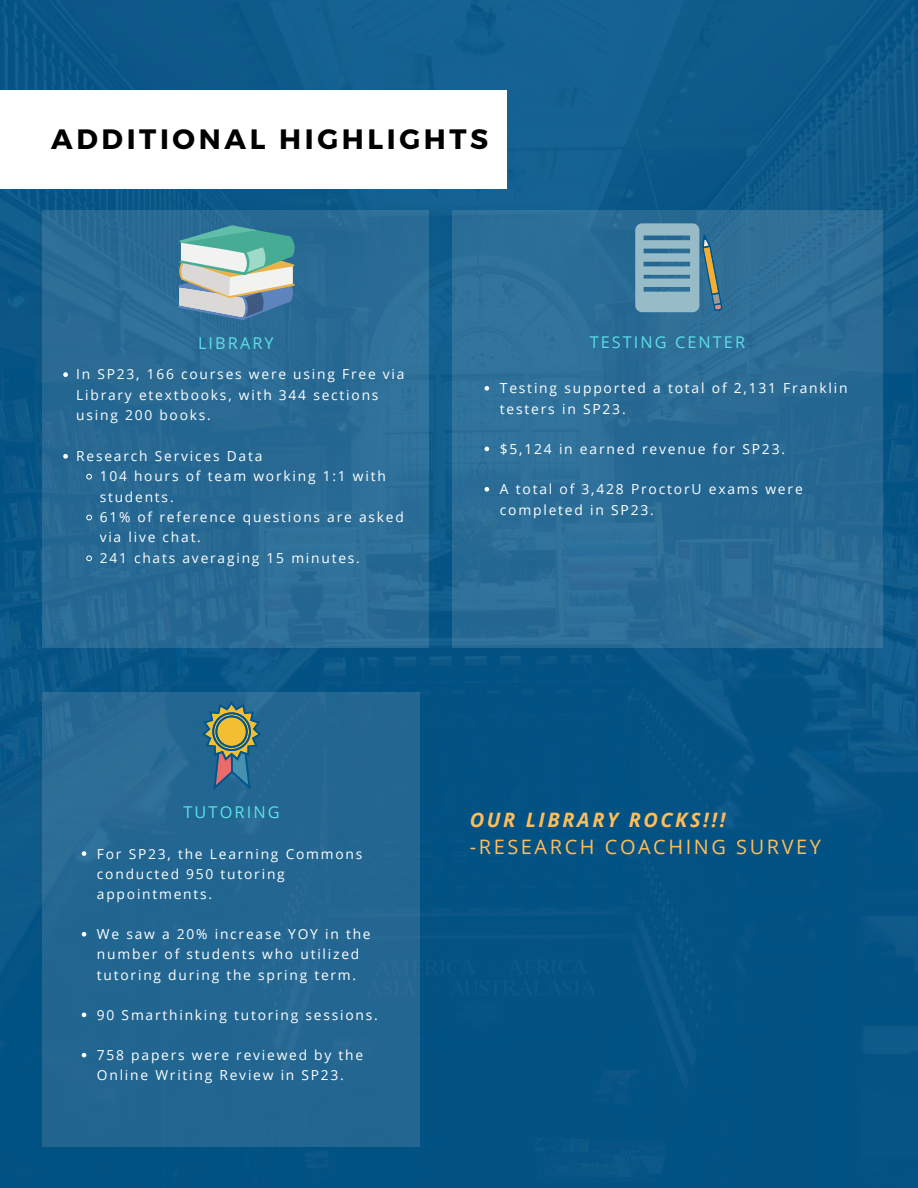
<style>
.page{position:relative;width:918px;height:1188px;background:#fff}
.page>*{position:absolute;margin:0;border:0;box-sizing:border-box;transform-origin:0 0}
.t1{font:700 28.05px "Montserrat";letter-spacing:.13em;color:#000}
.t2{font:19.95px "Open Sans";letter-spacing:.13em;color:#ffbd59}
.t3{font:italic 700 19.95px "Open Sans";letter-spacing:.13em;color:#ffbd59}
.t4{font:16.35px "Open Sans";letter-spacing:.13em;color:#5ce1e6}
.t5{font:16.2px "Open Sans";letter-spacing:.13em;color:#5ce1e6}
.t6{font:13.8px/20.1px "Open Sans";letter-spacing:.13em;color:#fff}
</style>
<div class="page">
<img style="left:0;top:0;width:918px;height:1188px">
<div style="left:0;top:90px;width:506px;height:98px;background:#fff"></div>
<div style="left:43px;top:210px;width:386px;height:437px;background:#296a94"></div>
<div style="left:452px;top:210px;width:431px;height:437px;background:#2b6d96"></div>
<div style="left:43px;top:692px;width:377px;height:454px;background:#226691"></div>
<svg style="left:635px;top:223px;width:88px;height:89px"></svg>
<svg style="left:202px;top:701px;width:59px;height:89px"></svg>
<svg style="left:485px;top:386px;width:4px;height:5px"></svg>
<svg style="left:485px;top:447px;width:4px;height:4px"></svg>
<svg style="left:485px;top:487px;width:4px;height:5px"></svg>
<svg style="left:82px;top:851px;width:4px;height:5px"></svg>
<svg style="left:82px;top:932px;width:4px;height:5px"></svg>
<svg style="left:82px;top:1013px;width:4px;height:4px"></svg>
<svg style="left:82px;top:1053px;width:4px;height:4px"></svg>
<svg style="left:63px;top:372px;width:5px;height:5px"></svg>
<svg style="left:63px;top:454px;width:5px;height:5px"></svg>
<svg style="left:86px;top:474px;width:6px;height:6px"></svg>
<svg style="left:86px;top:515px;width:6px;height:5px"></svg>
<svg style="left:86px;top:555px;width:6px;height:6px"></svg>
<svg style="left:178px;top:226px;width:117px;height:94px"></svg>
<p class="t1" style="left:51px;top:121px;width:439px">ADDITIONAL HIGHLIGHTS</p>
<p class="t5" style="left:198px;top:331px;width:77px">LIBRARY</p>
<p class="t6" style="left:76px;top:364px;width:330px">In SP23, 166 courses were using Free via<br>Library etextbooks, with 344 sections using 200 books.</p>
<p class="t6" style="left:76px;top:445px;width:188px">Research Services Data</p>
<p class="t6" style="left:100px;top:466px;width:288px">104 hours of team working 1:1 with students.</p>
<p class="t6" style="left:100px;top:506px;width:306px">61% of reference questions are asked via live chat.</p>
<p class="t6" style="left:100px;top:547px;width:262px">241 chats averaging 15 minutes.</p>
<p class="t5" style="left:590px;top:331px;width:157px">TESTING CENTER</p>
<p class="t6" style="left:500px;top:378px;width:349px">Testing supported a total of 2,131 Franklin testers in SP23.</p>
<p class="t6" style="left:500px;top:439px;width:287px">$5,124 in earned revenue for SP23.</p>
<p class="t6" style="left:500px;top:479px;width:304px">A total of 3,428 ProctorU exams were completed in SP23.</p>
<p class="t4" style="left:183px;top:801px;width:98px">TUTORING</p>
<p class="t6" style="left:97px;top:843px;width:267px">For SP23, the Learning Commons</p>
<p class="t6" style="left:97px;top:863px;width:189px">conducted 950 tutoring appointments.</p>
<p class="t6" style="left:97px;top:924px;width:275px">We saw a 20% increase YOY in the number of students who utilized tutoring during the spring term.</p>
<p class="t6" style="left:97px;top:1004px;width:282px">90 Smarthinking tutoring sessions.</p>
<p class="t6" style="left:97px;top:1045px;width:268px">758 papers were reviewed by the<br>Online Writing Review in SP23.</p>
<p class="t3" style="left:470px;top:806px;width:257px">OUR LIBRARY ROCKS!!!</p>
<p class="t2" style="left:470px;top:833px;width:353px">-RESEARCH COACHING SURVEY</p>
</div>
